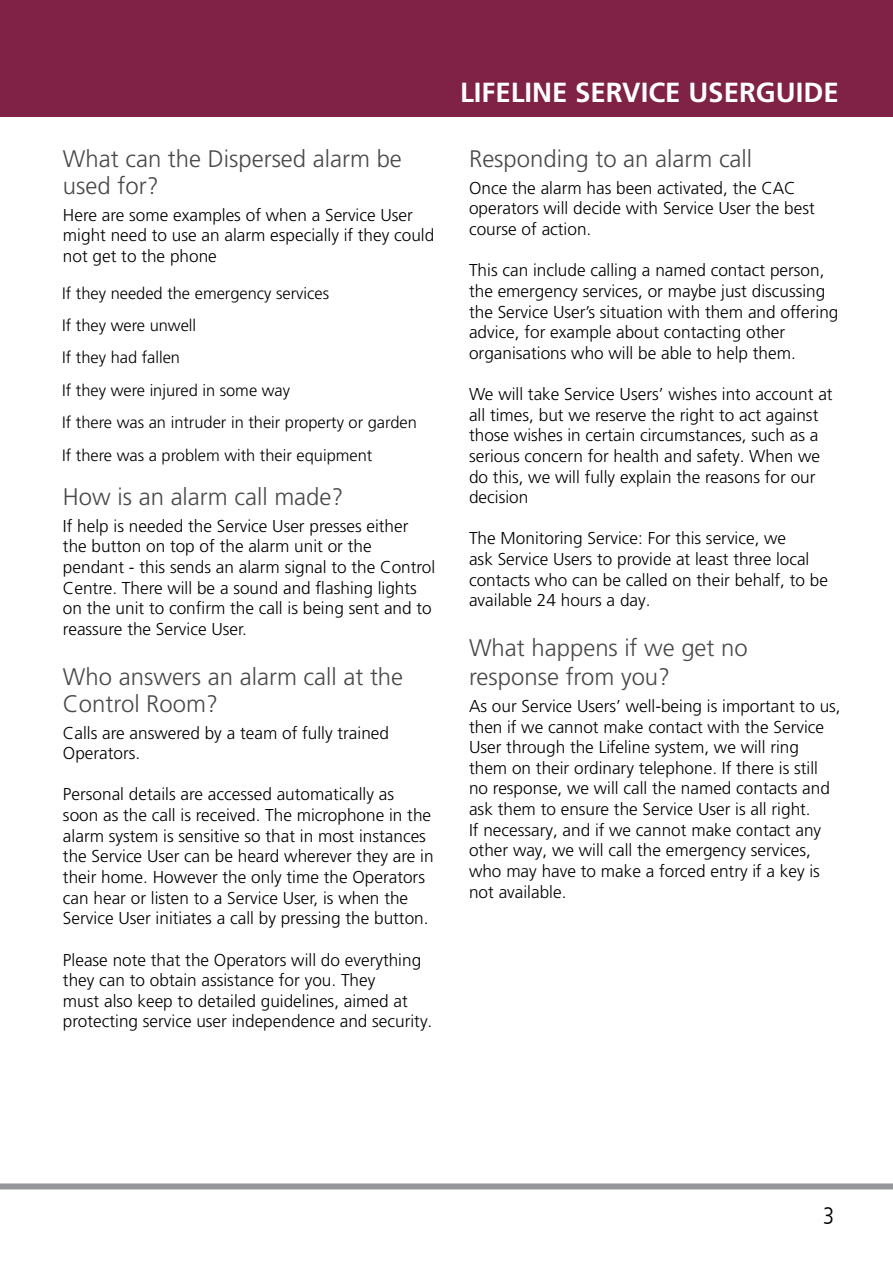
<style>
.page{position:relative;width:893px;height:1263px;background:#fff}
.page>*{position:absolute;margin:0;border:0;box-sizing:border-box;transform-origin:0 0}
.t1{font:700 27.6px "Frutiger LT Pro";color:#fff}
.t2{font:24px "Humanist 777 BT Light Condensed B";color:#000}
.t3{font:300 23.85px/26.8px "Frutiger LT Pro";color:#48494a}
.t4{font:300 17.25px/20.7px "Frutiger LT Pro";color:#000}
.t5{font:300 16.5px/32.4px "Frutiger LT Pro";color:#000}
</style>
<div class="page">
<div style="left:0;top:0;width:893px;height:117px;background:#802246"></div>
<div style="left:0;top:1183px;width:893px;height:6px;background:#94969a"></div>
<h3 class="t3" style="left:63px;top:145px;width:340px">What can the Dispersed alarm be used for?</h3>
<p class="t4" style="left:63px;top:204px;width:373px">Here are some examples of when a Service User might need to use an alarm especially if they could not get to the phone</p>
<p class="t5" style="left:62px;top:277px;width:356px">If they needed the emergency services<br>If they were unwell<br>If they had fallen<br>If they were injured in some way<br>If there was an intruder in their property or garden If there was a problem with their equipment</p>
<h3 class="t3" style="left:63px;top:483px;width:282px">How is an alarm call made?</h3>
<p class="t4" style="left:63px;top:515px;width:374px">If help is needed the Service User presses either the button on top of the alarm unit or the pendant - this sends an alarm signal to the Control Centre. There will be a sound and flashing lights on the unit to confirm the call is being sent and to reassure the Service User.</p>
<h3 class="t3" style="left:63px;top:663px;width:342px">Who answers an alarm call at the<br>Control Room?</h3>
<p class="t4" style="left:63px;top:722px;width:328px">Calls are answered by a team of fully trained<br>Operators.</p>
<p class="t4" style="left:63px;top:784px;width:372px">Personal details are accessed automatically as soon as the call is received. The microphone in the alarm system is sensitive so that in most instances the Service User can be heard wherever they are in their home. However the only time the Operators can hear or listen to a Service User, is when the Service User initiates a call by pressing the button.</p>
<p class="t4" style="left:63px;top:949px;width:371px">Please note that the Operators will do everything they can to obtain assistance for you. They<br>must also keep to detailed guidelines, aimed at protecting service user independence and security.</p>
<h1 class="t1" style="left:460px;top:76px;width:380px">LIFELINE SERVICE USERGUIDE</h1>
<h3 class="t3" style="left:469px;top:145px;width:285px">Responding to an alarm call</h3>
<p class="t4" style="left:469px;top:177px;width:347px">Once the alarm has been activated, the CAC operators will decide with Service User the best course of action.</p>
<p class="t4" style="left:469px;top:260px;width:371px">This can include calling a named contact person, the emergency services, or maybe just discussing the Service User’s situation with them and offering advice, for example about contacting other organisations who will be able to help them.</p>
<p class="t4" style="left:469px;top:384px;width:365px">We will take Service Users’ wishes into account at all times, but we reserve the right to act against those wishes in certain circumstances, such as a serious concern for health and safety. When we do this, we will fully explain the reasons for our decision</p>
<p class="t4" style="left:469px;top:528px;width:360px">The Monitoring Service: For this service, we<br>ask Service Users to provide at least three local contacts who can be called on their behalf, to be available 24 hours a day.</p>
<h3 class="t3" style="left:469px;top:634px;width:280px;line-height:28.7px">What happens if we get no response from you?</h3>
<p class="t4" style="left:469px;top:696px;width:373px">As our Service Users’ well-being is important to us, then if we cannot make contact with the Service User through the Lifeline system, we will ring them on their ordinary telephone. If there is still no response, we will call the named contacts and ask them to ensure the Service User is all right.<br>If necessary, and if we cannot make contact any other way, we will call the emergency services, who may have to make a forced entry if a key is not available.</p>
<h2 class="t2" style="left:823px;top:1201px;width:13px">3</h2>
</div>
